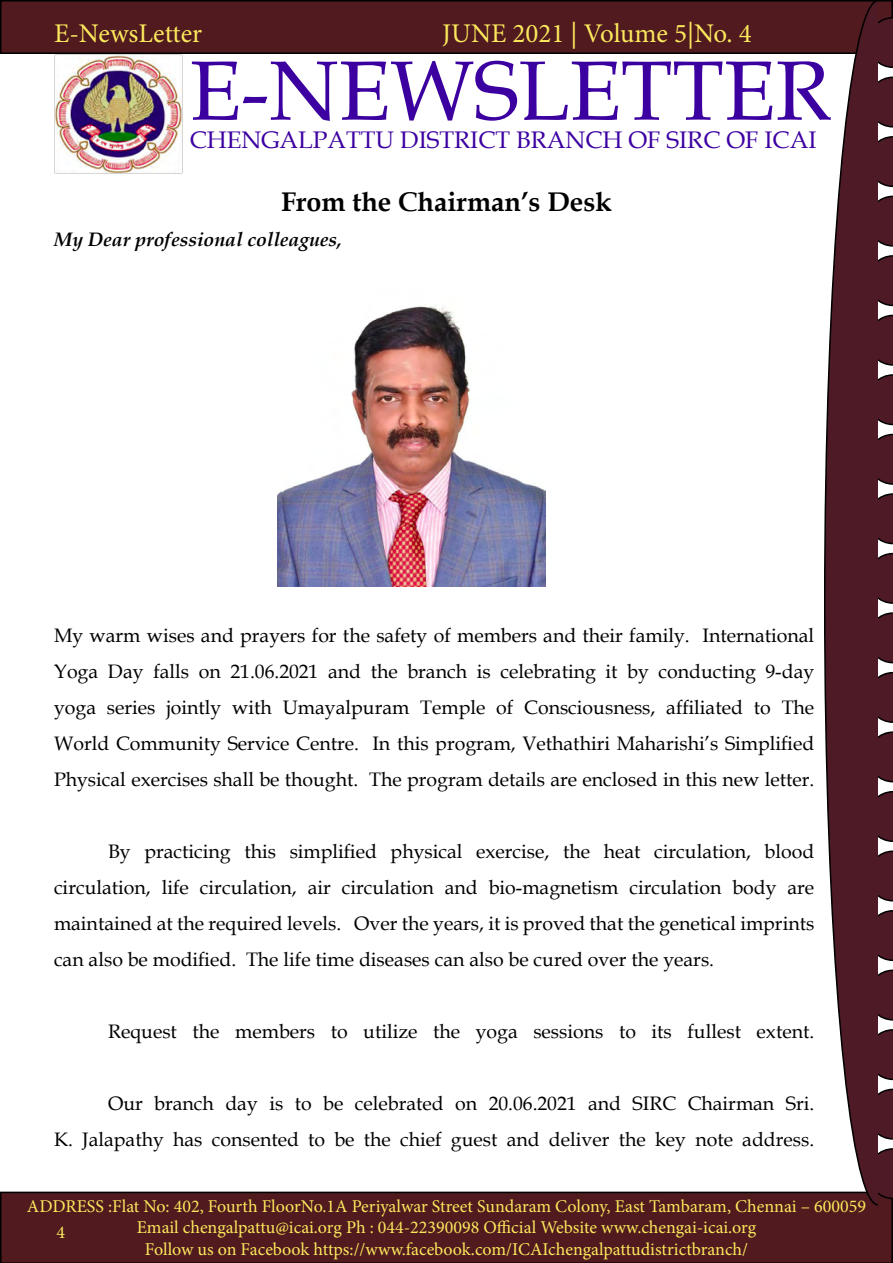
<style>
.page{position:relative;width:893px;height:1263px;background:#fff}
.page>*{position:absolute;margin:0;border:0;box-sizing:border-box;transform-origin:0 0}
.t1{font:84px "Book Antiqua";color:#3c00a1}
.t2{font:27px "Minion Pro";color:#fce85d}
.t3{font:700 27px "Book Antiqua";color:#000}
.t4{font:24px "Book Antiqua";color:#3c00a1}
.t5{font:19.5px/36px "Book Antiqua";color:#000;text-align:justify}
.t6{font:italic 700 19.5px "Book Antiqua";color:#000}
.t7{font:18px/21.6px "Minion Pro";color:#fce85d;text-align:center}
</style>
<div class="page">
<div style="left:1px;top:1px;width:891px;height:52px;background:#501a1e"></div>
<div style="left:0;top:0;width:893px;height:54px;border:2px solid #000"></div>
<div style="left:0;top:1191px;width:893px;height:72px;background:#501a1e"></div>
<svg style="left:879px;top:77px;width:14px;height:51px"></svg>
<svg style="left:879px;top:0;width:14px;height:68px"></svg>
<svg style="left:879px;top:136px;width:14px;height:51px"></svg>
<svg style="left:879px;top:196px;width:14px;height:51px"></svg>
<svg style="left:879px;top:255px;width:14px;height:51px"></svg>
<svg style="left:879px;top:315px;width:14px;height:51px"></svg>
<svg style="left:879px;top:374px;width:14px;height:51px"></svg>
<svg style="left:879px;top:434px;width:14px;height:51px"></svg>
<svg style="left:879px;top:493px;width:14px;height:51px"></svg>
<svg style="left:879px;top:553px;width:14px;height:51px"></svg>
<svg style="left:879px;top:612px;width:14px;height:51px"></svg>
<svg style="left:879px;top:672px;width:14px;height:51px"></svg>
<svg style="left:879px;top:731px;width:14px;height:51px"></svg>
<svg style="left:879px;top:791px;width:14px;height:51px"></svg>
<svg style="left:879px;top:850px;width:14px;height:51px"></svg>
<svg style="left:879px;top:910px;width:14px;height:51px"></svg>
<svg style="left:879px;top:969px;width:14px;height:51px"></svg>
<svg style="left:879px;top:1029px;width:14px;height:51px"></svg>
<svg style="left:879px;top:1089px;width:14px;height:51px"></svg>
<svg style="left:867px;top:1148px;width:26px;height:114px;background:#4c1a20"></svg>
<svg style="left:823px;top:0;width:56px;height:1206px"></svg>
<img style="left:55px;top:55px;width:128px;height:118px">
<img style="left:278px;top:305px;width:267px;height:282px">
<h2 class="t2" style="left:54px;top:15px;width:150px">E-NewsLetter</h2>
<h2 class="t2" style="left:442px;top:15px;width:311px">JUNE 2021 | Volume 5|No. 4</h2>
<h1 class="t1" style="left:190px;top:33px;width:643px">E-NEWSLETTER</h1>
<p class="t4" style="left:190px;top:124px;width:628px">CHENGALPATTU DISTRICT BRANCH OF SIRC OF ICAI</p>
<h2 class="t3" style="left:281px;top:184px;width:332px">From the Chairman’s Desk</h2>
<p class="t6" style="left:54px;top:226px;width:290px">My Dear professional colleagues,</p>
<p class="t5" style="left:54px;top:617px;width:762px">My warm wises and prayers for the safety of members and their family. International Yoga Day falls on 21.06.2021 and the branch is celebrating it by conducting 9-day yoga series jointly with Umayalpuram Temple of Consciousness, affiliated to The World Community Service Centre. In this program, Vethathiri Maharishi’s Simplified Physical exercises shall be thought. The program details are enclosed in this new letter.</p>
<p class="t5" style="left:54px;top:833px;width:762px;text-indent:54px">By practicing this simplified physical exercise, the heat circulation, blood circulation, life circulation, air circulation and bio-magnetism circulation body are maintained at the required levels. Over the years, it is proved that the genetical imprints can also be modified. The life time diseases can also be cured over the years.</p>
<p class="t5" style="left:108px;top:1013px;width:708px">Request the members to utilize the yoga sessions to its fullest extent.</p>
<p class="t5" style="left:54px;top:1085px;width:762px;text-align:right">Our branch day is to be celebrated on 20.06.2021 and SIRC Chairman Sri.<br>K. Jalapathy has consented to be the chief guest and deliver the key note address.</p>
<p class="t7" style="left:27px;top:1195px;width:840px">ADDRESS :Flat No: 402, Fourth FloorNo.1A Periyalwar Street Sundaram Colony, East Tambaram, Chennai – 600059<br>Email chengalpattu@icai.org Ph : 044-22390098 Official Website www.chengai-icai.org<br>Follow us on Facebook https://www.facebook.com/ICAIchengalpattudistrictbranch/</p>
<p class="t7" style="left:57px;top:1221px;width:10px">4</p>
</div>
